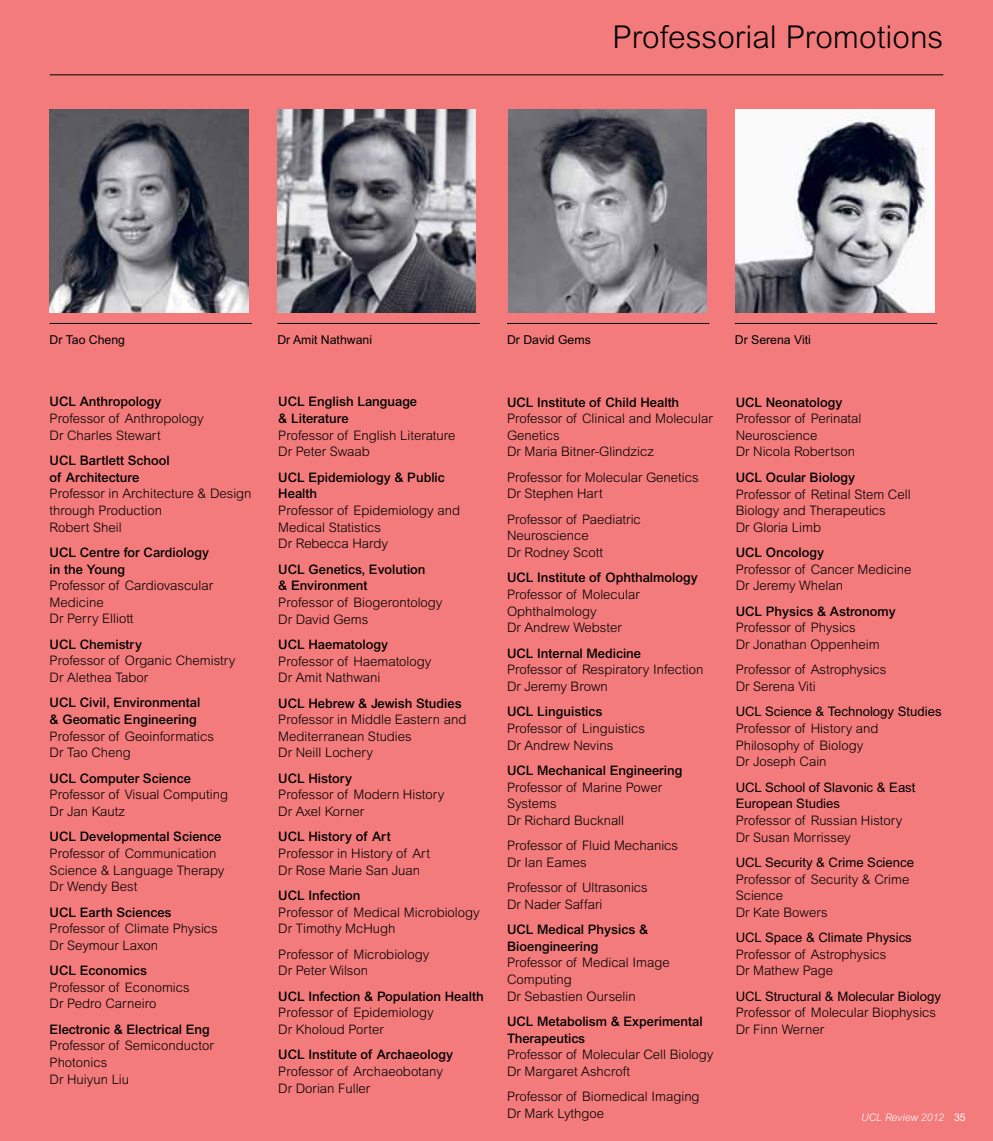
<style>
.page{position:relative;width:993px;height:1141px;background:#fff}
.page>*{position:absolute;margin:0;border:0;box-sizing:border-box;transform-origin:0 0}
.t1{font:300 31.5px "Arial MT Std";color:#000}
.t2{font:300 13.12px/16.6px "Arial MT Std";color:#000}
.t3{font:500 13.12px/16.6px "Arial MT Std";color:#000}
.t4{font:13.12px/16.6px "Arial MT Std";color:#000}
.t5{font:12.25px "Arial MT Std";color:#000}
.t6{font:italic 300 10.5px "Arial MT Std";color:#fff}
.s1{font-weight:400;font-style:normal}
</style>
<div class="page">
<div style="left:0;top:0;width:992px;height:1141px;background:#f37b7c"></div>
<hr style="left:50px;top:74px;width:893px;height:1px;background:#000">
<hr style="left:50px;top:323px;width:202px;height:1px;background:#000">
<hr style="left:277px;top:323px;width:202px;height:1px;background:#000">
<hr style="left:507px;top:323px;width:202px;height:1px;background:#000">
<hr style="left:734px;top:323px;width:202px;height:1px;background:#000">
<img style="left:50px;top:109px;width:198px;height:204px">
<img style="left:277px;top:109px;width:199px;height:204px">
<img style="left:508px;top:109px;width:198px;height:204px">
<img style="left:735px;top:109px;width:199px;height:204px">
<h1 class="t1" style="left:612px;top:19px;width:332px">Professorial Promotions</h1>
<p class="t5" style="left:50px;top:332px;width:77px">Dr Tao Cheng</p>
<p class="t5" style="left:277px;top:332px;width:96px">Dr Amit Nathwani</p>
<p class="t5" style="left:507px;top:332px;width:85px">Dr David Gems</p>
<p class="t5" style="left:734px;top:332px;width:78px">Dr Serena Viti</p>
<p class="t3" style="left:50px;top:393px;width:113px">UCL Anthropology</p>
<p class="t2" style="left:50px;top:410px;width:155px">Professor of Anthropology<br>Dr Charles Stewart</p>
<p class="t3" style="left:50px;top:452px;width:121px">UCL Bartlett School of Architecture</p>
<p class="t2" style="left:50px;top:485px;width:203px">Professor in Architecture &amp; Design through Production<br>Robert Sheil</p>
<p class="t3" style="left:50px;top:544px;width:161px">UCL Centre for Cardiology in the Young</p>
<p class="t2" style="left:50px;top:577px;width:165px">Professor of Cardiovascular<br>Medicine<br>Dr Perry Elliott</p>
<p class="t3" style="left:50px;top:636px;width:94px">UCL Chemistry</p>
<p class="t2" style="left:50px;top:652px;width:187px">Professor of Organic Chemistry<br>Dr Alethea Tabor</p>
<p class="t3" style="left:50px;top:694px;width:152px">UCL Civil, Environmental &amp; Geomatic Engineering</p>
<p class="t2" style="left:50px;top:728px;width:166px">Professor of Geoinformatics<br>Dr Tao Cheng</p>
<p class="t3" style="left:50px;top:770px;width:143px">UCL Computer Science</p>
<p class="t2" style="left:50px;top:786px;width:180px">Professor of Visual Computing<br>Dr Jan Kautz</p>
<p class="t3" style="left:50px;top:828px;width:173px">UCL Developmental Science</p>
<p class="t2" style="left:50px;top:845px;width:176px">Professor of Communication<br>Science &amp; Language Therapy<br>Dr Wendy Best</p>
<p class="t3" style="left:50px;top:904px;width:123px">UCL Earth Sciences</p>
<p class="t2" style="left:50px;top:920px;width:170px">Professor of Climate Physics<br>Dr Seymour Laxon</p>
<p class="t3" style="left:50px;top:962px;width:99px">UCL Economics</p>
<p class="t2" style="left:50px;top:979px;width:141px">Professor of Economics<br>Dr Pedro Carneiro</p>
<p class="t3" style="left:50px;top:1021px;width:162px">Electronic &amp; Electrical Eng</p>
<p class="t2" style="left:50px;top:1038px;width:166px">Professor of Semiconductor<br>Photonics<br>Dr Huiyun Liu</p>
<p class="t3" style="left:278px;top:393px;width:140px">UCL English Language &amp; Literature</p>
<p class="t2" style="left:278px;top:427px;width:179px">Professor of English Literature<br>Dr Peter Swaab</p>
<p class="t3" style="left:278px;top:469px;width:168px">UCL Epidemiology &amp; Public<br>Health</p>
<p class="t2" style="left:278px;top:502px;width:183px">Professor of Epidemiology and<br>Medical Statistics<br>Dr Rebecca Hardy</p>
<p class="t3" style="left:278px;top:561px;width:149px">UCL Genetics, Evolution &amp; Environment</p>
<p class="t2" style="left:278px;top:594px;width:166px">Professor of Biogerontology<br>Dr David Gems</p>
<p class="t3" style="left:278px;top:636px;width:111px">UCL Haematology</p>
<p class="t2" style="left:278px;top:653px;width:154px">Professor of Haematology<br>Dr Amit Nathwani</p>
<p class="t3" style="left:278px;top:694px;width:185px">UCL Hebrew &amp; Jewish Studies</p>
<p class="t2" style="left:278px;top:711px;width:189px">Professor in Middle Eastern and<br>Mediterranean Studies<br>Dr Neill Lochery</p>
<p class="t3" style="left:278px;top:770px;width:75px">UCL History</p>
<p class="t2" style="left:278px;top:786px;width:167px">Professor of Modern History<br>Dr Axel Korner</p>
<p class="t3" style="left:278px;top:828px;width:114px">UCL History of Art</p>
<p class="t2" style="left:278px;top:845px;width:153px">Professor in History of Art<br>Dr Rose Marie San Juan</p>
<p class="t3" style="left:278px;top:887px;width:84px">UCL Infection</p>
<p class="t2" style="left:278px;top:904px;width:203px">Professor of Medical Microbiology<br>Dr Timothy McHugh</p>
<p class="t2" style="left:278px;top:946px;width:152px">Professor of Microbiology<br>Dr Peter Wilson</p>
<p class="t3" style="left:278px;top:988px;width:207px">UCL Infection &amp; Population Health</p>
<p class="t2" style="left:278px;top:1004px;width:157px">Professor of Epidemiology<br>Dr Kholoud Porter</p>
<p class="t3" style="left:278px;top:1046px;width:176px">UCL Institute of Archaeology</p>
<p class="t2" style="left:278px;top:1063px;width:166px">Professor of Archaeobotany<br>Dr Dorian Fuller</p>
<p class="t3" style="left:507px;top:393px;width:174px">UCL Institute of Child Health</p>
<p class="t2" style="left:507px;top:410px;width:207px">Professor of Clinical and Molecular<br>Genetics<br>Dr Maria Bitner-Glindzicz</p>
<p class="t2" style="left:507px;top:469px;width:193px">Professor for Molecular Genetics<br>Dr Stephen Hart</p>
<p class="t2" style="left:507px;top:511px;width:135px">Professor of Paediatric<br>Neuroscience<br>Dr Rodney Scott</p>
<p class="t3" style="left:507px;top:569px;width:192px">UCL Institute of Ophthalmology</p>
<p class="t2" style="left:507px;top:586px;width:134px">Professor of Molecular<br>Ophthalmology<br>Dr Andrew Webster</p>
<p class="t3" style="left:507px;top:645px;width:136px">UCL Internal Medicine</p>
<p class="t2" style="left:507px;top:661px;width:198px">Professor of Respiratory Infection<br>Dr Jeremy Brown</p>
<p class="t3" style="left:507px;top:703px;width:97px">UCL Linguistics</p>
<p class="t2" style="left:507px;top:720px;width:139px">Professor of Linguistics<br>Dr Andrew Nevins</p>
<p class="t3" style="left:507px;top:762px;width:177px">UCL Mechanical Engineering</p>
<p class="t2" style="left:507px;top:779px;width:156px">Professor of Marine Power<br>Systems<br>Dr Richard Bucknall</p>
<p class="t2" style="left:507px;top:837px;width:172px">Professor of Fluid Mechanics<br>Dr Ian Eames</p>
<p class="t2" style="left:507px;top:879px;width:142px">Professor of Ultrasonics<br>Dr Nader Saffari</p>
<p class="t3" style="left:507px;top:921px;width:143px">UCL Medical Physics &amp;<br>Bioengineering</p>
<p class="t2" style="left:507px;top:955px;width:164px">Professor of Medical Image<br>Computing<br>Dr Sebastien Ourselin</p>
<p class="t3" style="left:507px;top:1013px;width:197px">UCL Metabolism &amp; Experimental<br>Therapeutics</p>
<p class="t2" style="left:507px;top:1046px;width:208px">Professor of Molecular Cell Biology<br>Dr Margaret Ashcroft</p>
<p class="t2" style="left:507px;top:1088px;width:194px">Professor of Biomedical Imaging<br>Dr Mark Lythgoe</p>
<p class="t3" style="left:735px;top:394px;width:108px">UCL Neonatology</p>
<p class="t2" style="left:735px;top:410px;width:127px">Professor of Perinatal<br>Neuroscience<br>Dr Nicola Robertson</p>
<p class="t3" style="left:735px;top:469px;width:121px">UCL Ocular Biology</p>
<p class="t2" style="left:735px;top:486px;width:176px">Professor of Retinal Stem Cell<br>Biology and Therapeutics<br>Dr Gloria Limb</p>
<p class="t3" style="left:735px;top:544px;width:90px">UCL Oncology</p>
<p class="t2" style="left:735px;top:561px;width:177px">Professor of Cancer Medicine<br>Dr Jeremy Whelan</p>
<p class="t3" style="left:735px;top:603px;width:161px">UCL Physics &amp; Astronomy</p>
<p class="t2" style="left:735px;top:619px;width:145px">Professor of Physics<br>Dr Jonathan Oppenheim</p>
<p class="t2" style="left:735px;top:661px;width:152px">Professor of Astrophysics<br>Dr Serena Viti</p>
<p class="t4" style="left:735px;top:703px;width:207px">UCL Science &amp; Technology Studies</p>
<p class="t2" style="left:735px;top:720px;width:144px">Professor of History and<br>Philosophy of Biology<br>Dr Joseph Cain</p>
<p class="t4" style="left:735px;top:779px;width:181px">UCL School of Slavonic &amp; East<br>European Studies</p>
<p class="t2" style="left:735px;top:812px;width:168px">Professor of Russian History<br>Dr Susan Morrissey</p>
<p class="t4" style="left:735px;top:854px;width:180px">UCL Security &amp; Crime Science</p>
<p class="t2" style="left:735px;top:871px;width:175px">Professor of Security &amp; Crime<br>Science<br>Dr Kate Bowers</p>
<p class="t4" style="left:735px;top:929px;width:178px">UCL Space &amp; Climate Physics</p>
<p class="t2" style="left:735px;top:946px;width:152px">Professor of Astrophysics<br>Dr Mathew Page</p>
<p class="t4" style="left:735px;top:988px;width:207px">UCL Structural &amp; Molecular Biology</p>
<p class="t2" style="left:735px;top:1004px;width:202px">Professor of Molecular Biophysics<br>Dr Finn Werner</p>
<p class="t6" style="left:860px;top:1112px;width:106px">UCL Review 2012 <span class="s1">35</span></p>
</div>
